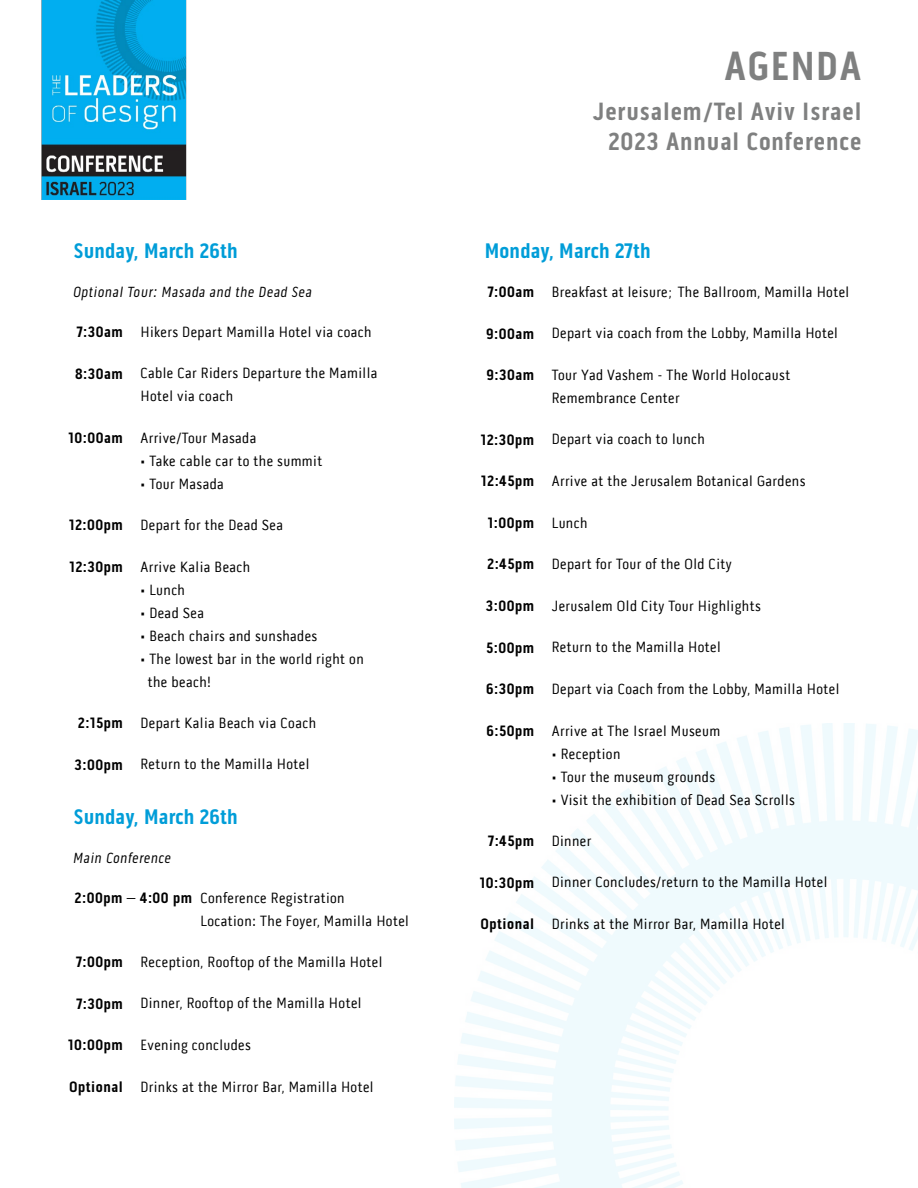
<style>
.page{position:relative;width:918px;height:1188px;background:#fff}
.page>*{position:absolute;margin:0;border:0;box-sizing:border-box;transform-origin:0 0}
.t1{font:700 41.4px "Pill Gothic 300 mg";letter-spacing:.035em;color:#7f8080}
.t2{font:700 25.5px/30.6px "Pill Gothic 300 mg";letter-spacing:.035em;color:#7f8080;text-align:center}
.t3{font:700 21.6px "Pill Gothic 300 mg";letter-spacing:.01em;color:#009dd8}
.t4{font:700 15.3px "Pill Gothic 300 mg";letter-spacing:.035em;color:#000}
.t5{font:15px/23px "Pill Gothic 300 mg";letter-spacing:.03em;color:#000}
.t6{font:italic 15px "Pill Gothic 300 mg";letter-spacing:.03em;color:#000}
.s1{font-weight:700;font-size:15.3px}
.s2{font-weight:400;font-size:15px}
</style>
<div class="page">
<img style="left:41px;top:0;width:146px;height:199px">
<h3 class="t3" style="left:73px;top:238px;width:166px">Sunday, March 26th</h3>
<p class="t6" style="left:73px;top:283px;width:240px">Optional Tour: Masada and the Dead Sea</p>
<p class="t5" style="left:77px;top:320px;width:296px"><span class="s1">7:30am</span> Hikers Depart Mamilla Hotel via coach</p>
<p class="t4" style="left:75px;top:365px;width:49px">8:30am</p>
<p class="t4" style="left:68px;top:429px;width:56px">10:00am</p>
<p class="t5" style="left:140px;top:362px;width:239px">Cable Car Riders Departure the Mamilla<br>Hotel via coach</p>
<p class="t5" style="left:140px;top:426px;width:117px">Arrive/Tour Masada</p>
<p class="t5" style="left:140px;top:449px;width:183px">• Take cable car to the summit</p>
<p class="t5" style="left:140px;top:472px;width:85px">• Tour Masada</p>
<p class="t5" style="left:69px;top:514px;width:215px"><span class="s1">12:00pm</span> Depart for the Dead Sea</p>
<p class="t5" style="left:140px;top:555px;width:111px">Arrive Kalia Beach</p>
<p class="t5" style="left:140px;top:578px;width:46px">• Lunch</p>
<p class="t5" style="left:140px;top:601px;width:65px">• Dead Sea</p>
<p class="t5" style="left:140px;top:624px;width:178px">• Beach chairs and sunshades</p>
<p class="t5" style="left:148px;top:647px;width:217px;text-indent:-7px">• The lowest bar in the world right on the beach!</p>
<p class="t4" style="left:69px;top:558px;width:55px">12:30pm</p>
<p class="t5" style="left:78px;top:711px;width:240px"><span class="s1">2:15pm</span> Depart Kalia Beach via Coach</p>
<p class="t5" style="left:75px;top:753px;width:236px"><span class="s1">3:00pm</span> Return to the Mamilla Hotel</p>
<h3 class="t3" style="left:73px;top:804px;width:166px">Sunday, March 26th</h3>
<p class="t6" style="left:73px;top:849px;width:99px">Main Conference</p>
<p class="t4" style="left:75px;top:889px;width:119px">2:00pm – 4:00 pm</p>
<p class="t5" style="left:200px;top:886px;width:210px">Conference Registration<br>Location: The Foyer, Mamilla Hotel</p>
<p class="t5" style="left:76px;top:950px;width:308px"><span class="s1">7:00pm</span> Reception, Rooftop of the Mamilla Hotel</p>
<p class="t5" style="left:76px;top:992px;width:287px"><span class="s1">7:30pm</span> Dinner, Rooftop of the Mamilla Hotel</p>
<p class="t5" style="left:68px;top:1034px;width:184px"><span class="s1">10:00pm</span> Evening concludes</p>
<p class="t5" style="left:69px;top:1075px;width:306px"><span class="s1">Optional</span> Drinks at the Mirror Bar, Mamilla Hotel</p>
<h1 class="t1" style="left:724px;top:42px;width:139px">AGENDA</h1>
<h2 class="t2" style="left:593px;top:96px;width:270px">Jerusalem/Tel Aviv Israel<br>2023 Annual Conference</h2>
<h3 class="t3" style="left:485px;top:238px;width:168px">Monday, March 27th</h3>
<p class="t5" style="left:488px;top:280px;width:363px"><span class="s1">7:00am</span> Breakfast at leisure; The Ballroom, Mamilla Hotel</p>
<p class="t5" style="left:486px;top:322px;width:353px"><span class="s1">9:00am</span> Depart via coach from the Lobby, Mamilla Hotel</p>
<p class="t4" style="left:487px;top:366px;width:49px">9:30am</p>
<p class="t5" style="left:552px;top:364px;width:240px">Tour Yad Vashem - The World Holocaust<br>Remembrance Center</p>
<p class="t5" style="left:481px;top:428px;width:226px"><span class="s1">12:30pm</span> Depart via coach to lunch</p>
<p class="t5" style="left:481px;top:469px;width:326px"><span class="s1">12:45pm</span> Arrive at the Jerusalem Botanical Gardens</p>
<p class="t4" style="left:488px;top:514px;width:101px">1:00pm <span class="s2">Lunch</span></p>
<p class="t5" style="left:487px;top:553px;width:246px"><span class="s1">2:45pm</span> Depart for Tour of the Old City</p>
<p class="t5" style="left:486px;top:594px;width:276px"><span class="s1">3:00pm</span> Jerusalem Old City Tour Highlights</p>
<p class="t5" style="left:486px;top:636px;width:236px"><span class="s1">5:00pm</span> Return to the Mamilla Hotel</p>
<p class="t5" style="left:486px;top:678px;width:355px"><span class="s1">6:30pm</span> Depart via Coach from the Lobby, Mamilla Hotel</p>
<p class="t4" style="left:486px;top:722px;width:49px">6:50pm</p>
<p class="t5" style="left:552px;top:719px;width:170px">Arrive at The Israel Museum</p>
<p class="t5" style="left:552px;top:742px;width:70px">• Reception</p>
<p class="t5" style="left:552px;top:765px;width:165px">• Tour the museum grounds</p>
<p class="t5" style="left:552px;top:788px;width:245px">• Visit the exhibition of Dead Sea Scrolls</p>
<p class="t4" style="left:488px;top:832px;width:105px">7:45pm <span class="s2">Dinner</span></p>
<p class="t5" style="left:480px;top:871px;width:349px"><span class="s1">10:30pm</span> Dinner Concludes/return to the Mamilla Hotel</p>
<p class="t5" style="left:480px;top:913px;width:306px"><span class="s1">Optional</span> Drinks at the Mirror Bar, Mamilla Hotel</p>
</div>
